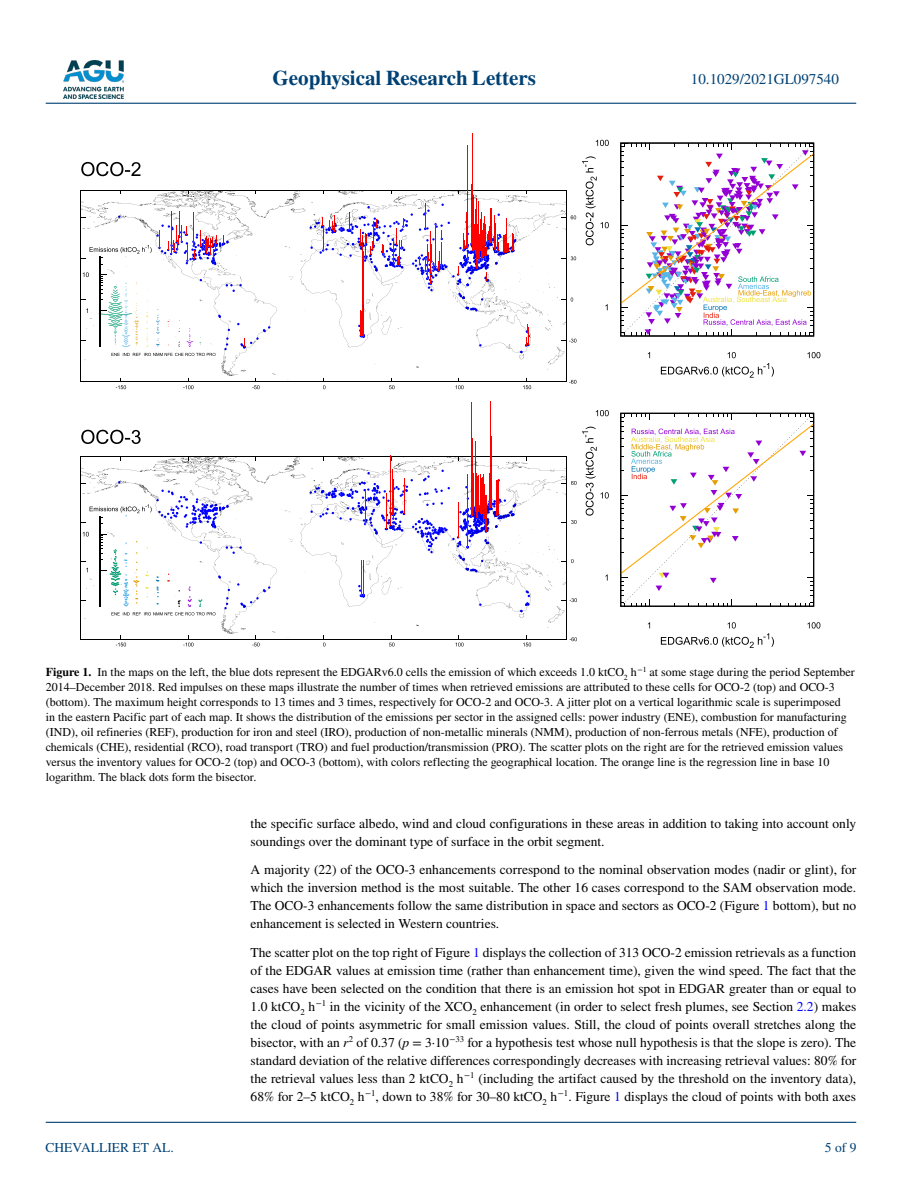
<style>
.page{position:relative;width:902px;height:1183px;background:#fff}
.page>*{position:absolute;margin:0;border:0;box-sizing:border-box;transform-origin:0 0}
.t1{font:700 21px "STIX";color:#004174}
.t2{font:15px "STIX";color:#004174}
.t3{font:13.5px/18px "STIX";color:#000;text-align:justify}
.t4{font:13.5px "STIX";color:#004174}
.t5{font:12px/15px "STIX";color:#000}
.s1{font-weight:700}
.s2{color:#00f}
.s3{font-style:italic}
</style>
<div class="page">
<img style="left:63px;top:60px;width:60px;height:39px">
<hr style="left:46px;top:103px;width:810px;height:1px;background:#004174">
<hr style="left:46px;top:1121px;width:810px;height:1px;background:#004174">
<hr style="left:80px;top:271px;width:1px;height:111px;background:#000">
<svg style="left:116px;top:379px;width:10px;height:10px"></svg>
<svg style="left:183px;top:379px;width:10px;height:10px"></svg>
<svg style="left:252px;top:379px;width:7px;height:10px"></svg>
<svg style="left:389px;top:379px;width:5px;height:10px"></svg>
<svg style="left:455px;top:379px;width:8px;height:10px"></svg>
<svg style="left:523px;top:379px;width:8px;height:10px"></svg>
<svg style="left:569px;top:380px;width:7px;height:3px"></svg>
<svg style="left:569px;top:338px;width:7px;height:4px"></svg>
<svg style="left:570px;top:256px;width:6px;height:4px"></svg>
<svg style="left:570px;top:215px;width:6px;height:4px"></svg>
<svg style="left:81px;top:162px;width:59px;height:14px"></svg>
<hr style="left:471px;top:184px;width:1px;height:60px;background:#f00">
<hr style="left:466px;top:187px;width:1px;height:60px;background:#f00">
<hr style="left:472px;top:134px;width:1px;height:110px;background:#f00">
<hr style="left:467px;top:145px;width:1px;height:102px;background:#f00">
<svg style="left:80px;top:190px;width:486px;height:189px"></svg>
<hr style="left:566px;top:190px;width:1px;height:192px;background:#000">
<hr style="left:80px;top:381px;width:486px;height:1px;background:#000">
<hr style="left:80px;top:456px;width:486px;height:1px;background:#000">
<hr style="left:80px;top:534px;width:1px;height:105px;background:#000">
<svg style="left:116px;top:637px;width:10px;height:9px"></svg>
<svg style="left:183px;top:637px;width:10px;height:9px"></svg>
<svg style="left:252px;top:637px;width:7px;height:9px"></svg>
<svg style="left:389px;top:637px;width:5px;height:9px"></svg>
<svg style="left:455px;top:637px;width:8px;height:9px"></svg>
<svg style="left:523px;top:637px;width:8px;height:9px"></svg>
<svg style="left:566px;top:637px;width:11px;height:4px"></svg>
<svg style="left:569px;top:598px;width:8px;height:4px"></svg>
<svg style="left:571px;top:520px;width:5px;height:3px"></svg>
<svg style="left:571px;top:481px;width:5px;height:3px"></svg>
<svg style="left:81px;top:429px;width:60px;height:15px"></svg>
<hr style="left:491px;top:436px;width:1px;height:70px;background:#f00">
<hr style="left:490px;top:401px;width:1px;height:106px;background:#f00">
<hr style="left:390px;top:455px;width:1px;height:70px;background:#f00">
<hr style="left:472px;top:438px;width:1px;height:70px;background:#f00">
<hr style="left:471px;top:402px;width:1px;height:106px;background:#f00">
<hr style="left:475px;top:441px;width:1px;height:70px;background:#f00">
<svg style="left:80px;top:457px;width:486px;height:180px"></svg>
<hr style="left:566px;top:457px;width:1px;height:182px;background:#000">
<hr style="left:80px;top:639px;width:486px;height:1px;background:#000">
<svg style="left:80px;top:211px;width:190px;height:145px"></svg>
<hr style="left:99px;top:256px;width:1px;height:91px;background:#000">
<svg style="left:80px;top:489px;width:190px;height:126px"></svg>
<hr style="left:99px;top:515px;width:1px;height:91px;background:#000">
<svg style="left:595px;top:140px;width:13px;height:6px"></svg>
<svg style="left:807px;top:352px;width:13px;height:6px"></svg>
<svg style="left:582px;top:156px;width:26px;height:89px"></svg>
<svg style="left:660px;top:352px;width:113px;height:25px"></svg>
<svg style="left:620px;top:142px;width:194px;height:194px"></svg>
<svg style="left:595px;top:410px;width:13px;height:6px"></svg>
<svg style="left:807px;top:622px;width:13px;height:6px"></svg>
<svg style="left:582px;top:426px;width:26px;height:89px"></svg>
<svg style="left:660px;top:622px;width:113px;height:25px"></svg>
<svg style="left:620px;top:412px;width:194px;height:194px"></svg>
<h1 class="t1" style="left:272px;top:66px;width:265px">Geophysical Research Letters</h1>
<p class="t2" style="left:691px;top:69px;width:149px">10.1029/2021GL097540</p>
<p class="t5" style="left:46px;top:665px;width:810px"><span class="s1">Figure 1.</span> In the maps on the left, the blue dots represent the EDGARv6.0 cells the emission of which exceeds 1.0 ktCO<sub>2</sub> h<sup>−1</sup> at some stage during the period September 2014–December 2018. Red impulses on these maps illustrate the number of times when retrieved emissions are attributed to these cells for OCO-2 (top) and OCO-3 (bottom). The maximum height corresponds to 13 times and 3 times, respectively for OCO-2 and OCO-3. A jitter plot on a vertical logarithmic scale is superimposed<br>in the eastern Pacific part of each map. It shows the distribution of the emissions per sector in the assigned cells: power industry (ENE), combustion for manufacturing (IND), oil refineries (REF), production for iron and steel (IRO), production of non-metallic minerals (NMM), production of non-ferrous metals (NFE), production of chemicals (CHE), residential (RCO), road transport (TRO) and fuel production/transmission (PRO). The scatter plots on the right are for the retrieved emission values versus the inventory values for OCO-2 (top) and OCO-3 (bottom), with colors reflecting the geographical location. The orange line is the regression line in base 10 logarithm. The black dots form the bisector.</p>
<p class="t4" style="left:45px;top:1138px;width:130px">CHEVALLIER ET AL.</p>
<p class="t3" style="left:250px;top:814px;width:607px">the specific surface albedo, wind and cloud configurations in these areas in addition to taking into account only soundings over the dominant type of surface in the orbit segment.</p>
<p class="t3" style="left:250px;top:861px;width:607px">A majority (22) of the OCO-3 enhancements correspond to the nominal observation modes (nadir or glint), for which the inversion method is the most suitable. The other 16 cases correspond to the SAM observation mode.<br>The OCO-3 enhancements follow the same distribution in space and sectors as OCO-2 (Figure <span class="s2">1</span> bottom), but no enhancement is selected in Western countries.</p>
<p class="t3" style="left:250px;top:943px;width:607px">The scatter plot on the top right of Figure <span class="s2">1</span> displays the collection of 313 OCO-2 emission retrievals as a function of the EDGAR values at emission time (rather than enhancement time), given the wind speed. The fact that the cases have been selected on the condition that there is an emission hot spot in EDGAR greater than or equal to 1.0 ktCO<sub>2</sub> h<sup>−1</sup> in the vicinity of the XCO<sub>2</sub> enhancement (in order to select fresh plumes, see Section <span class="s2">2.2</span>) makes the cloud of points asymmetric for small emission values. Still, the cloud of points overall stretches along the bisector, with an <span class="s3">r</span><sup>2</sup> of 0.37 (<span class="s3">p</span> = 3·10<sup>−33</sup> for a hypothesis test whose null hypothesis is that the slope is zero). The standard deviation of the relative differences correspondingly decreases with increasing retrieval values: 80% for the retrieval values less than 2 ktCO<sub>2</sub> h<sup>−1</sup> (including the artifact caused by the threshold on the inventory data), 68% for 2–5 ktCO<sub>2</sub> h<sup>−1</sup>, down to 38% for 30–80 ktCO<sub>2</sub> h<sup>−1</sup>. Figure <span class="s2">1</span> displays the cloud of points with both axes</p>
<p class="t4" style="left:824px;top:1138px;width:33px">5 of 9</p>
</div>
